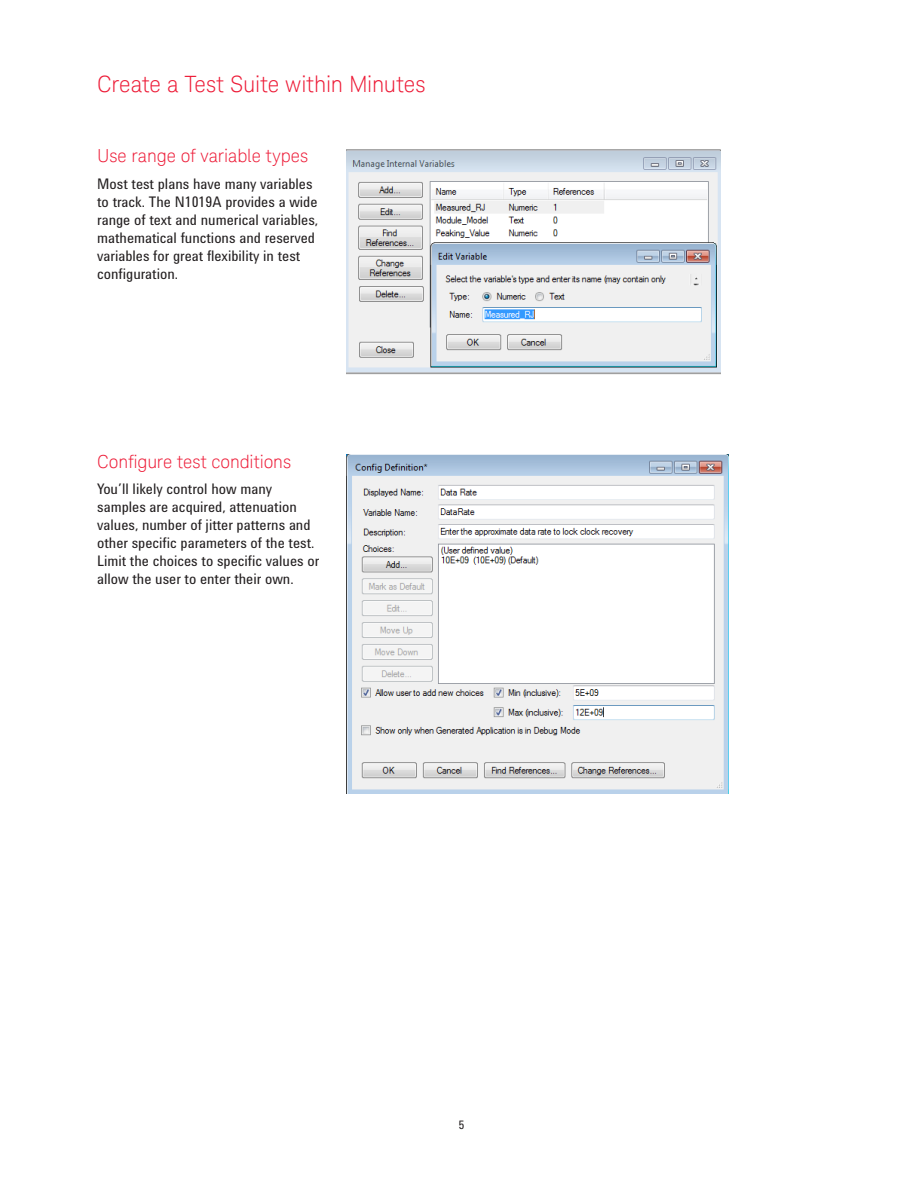
<style>
.page{position:relative;width:918px;height:1188px;background:#fff}
.page>*{position:absolute;margin:0;border:0;box-sizing:border-box;transform-origin:0 0}
.K_Heading_1{font:300 22.5px "Keysight Sans";letter-spacing:-.005em;color:#ed1a36}
.K_Heading_2{font:300 18px "Keysight Sans";color:#ed1a36}
.Body_Text{font:15px/18px "Agilent Condensed CFF";color:#231f20}
.t1{font:12px "Agilent Condensed CFF";color:#231f20}
</style>
<div class="page">
<img style="left:347px;top:149px;width:374px;height:225px">
<img style="left:347px;top:455px;width:382px;height:339px">
<p class="K_Heading_1" style="left:97px;top:71px;width:330px">Create a Test Suite within Minutes</p>
<p class="K_Heading_2" style="left:97px;top:145px;width:213px">Use range of variable types</p>
<p class="Body_Text" style="left:97px;top:174px;width:222px">Most test plans have many variables to track. The N1019A provides a wide range of text and numerical variables, mathematical functions and reserved variables for great flexibility in test configuration.</p>
<p class="K_Heading_2" style="left:97px;top:451px;width:195px">Configure test conditions</p>
<p class="Body_Text" style="left:97px;top:480px;width:224px">You’ll likely control how many samples are acquired, attenuation values, number of jitter patterns and other specific parameters of the test.<br>Limit the choices to specific values or allow the user to enter their own.</p>
<p class="t1" style="left:459px;top:1115px;width:7px">5</p>
</div>
